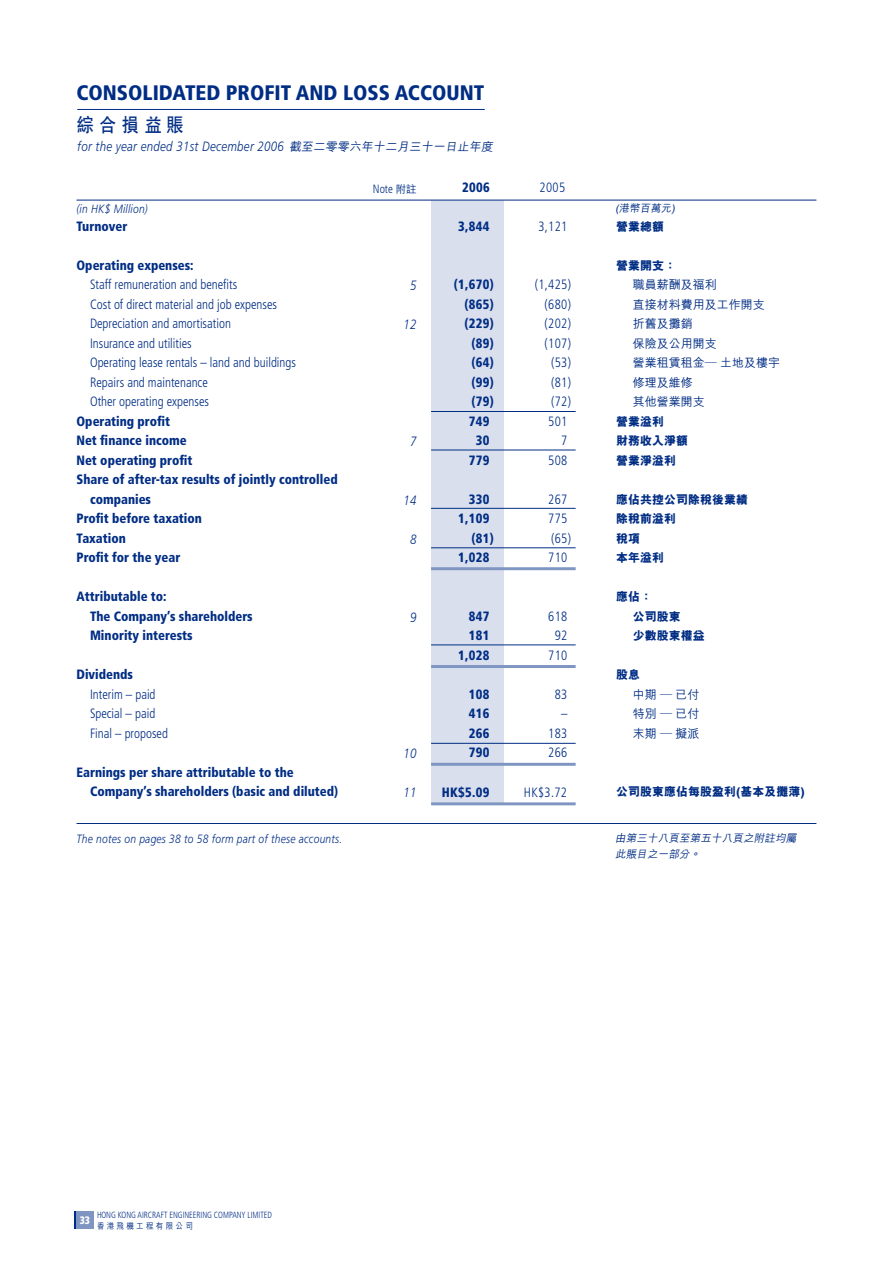
<style>
.page{position:relative;width:893px;height:1263px;background:#fff}
.page>*{position:absolute;margin:0;border:0;box-sizing:border-box;transform-origin:0 0}
.t1{font:900 condensed 21px "Frutiger LT Std";color:#002d84}
.t2{font:700 19.5px "C Hei 2";color:#002d84;scale:.9 1}
.t3{font:900 condensed 13.5px/19.5px "Frutiger LT Std";color:#002d84;scale:.95 1}
.t4{font:300 condensed 13.5px/19.5px "Frutiger LT Std";color:#002d84;scale:.95 1}
.t5{font:300 condensed 13.5px/19.5px "Frutiger LT Std";letter-spacing:.025em;color:#002d84;text-align:right;scale:.95 1}
.t6{font:italic 300 13.5px "Frutiger LT Std";letter-spacing:.025em;color:#002d84;scale:.85 1}
.t7{font:900 condensed 13.5px/19.5px "Frutiger LT Std";letter-spacing:.025em;color:#002d84;text-align:right;scale:.95 1}
.t8{font:500 12px/19.5px "M Hei";color:#002d84}
.t9{font:800 12px/19.5px "M Hei";color:#002d84}
.t10{font:italic 300 12px "Frutiger LT Std";letter-spacing:.025em;color:#002d84;scale:.85 1}
.t11{font:300 condensed 12px "Frutiger LT Std";color:#002d84;scale:.95 1}
.t12{font:900 condensed 10.8px "Frutiger LT Std";color:#fff;scale:.9 1}
.t13{font:italic 500 10.65px/16px "M Hei";color:#002d84}
.t14{font:500 10.5px "M Hei";color:#002d84}
.t15{font:300 condensed 9px "Frutiger LT Std";color:#002d84;scale:.9 1}
.t16{font:500 8.4px "M Hei";letter-spacing:.3em;color:#002d84;scale:.9 1}
.s1{font-family:"M Hei";font-weight:500;font-stretch:normal;font-size:10.5px}
</style>
<div class="page">
<div style="left:76px;top:1211px;width:18px;height:18px;background:#8096c2"></div>
<svg style="left:74px;top:1211px;width:2px;height:18px"></svg>
<div style="left:431px;top:200px;width:72px;height:604px;background:#d9dfed"></div>
<hr style="left:77px;top:200px;width:739px;height:1px;background:#002d84">
<hr style="left:431px;top:411px;width:145px;height:1px;background:#002d84">
<hr style="left:431px;top:450px;width:145px;height:1px;background:#002d84">
<hr style="left:431px;top:508px;width:145px;height:1px;background:#002d84">
<hr style="left:431px;top:644px;width:145px;height:1px;background:#002d84">
<hr style="left:431px;top:743px;width:145px;height:1px;background:#002d84">
<hr style="left:431px;top:763px;width:145px;height:3px;background:#8096c2">
<hr style="left:431px;top:802px;width:145px;height:3px;background:#8096c2">
<hr style="left:431px;top:567px;width:145px;height:3px;background:#8096c2">
<hr style="left:431px;top:547px;width:145px;height:1px;background:#002d84">
<hr style="left:431px;top:665px;width:145px;height:3px;background:#8096c2">
<hr style="left:77px;top:823px;width:739px;height:1px;background:#002d84">
<hr style="left:77px;top:109px;width:408px;height:1px;background:#002d84">
<h1 class="t1" style="left:77px;top:80px;width:409px">CONSOLIDATED PROFIT AND LOSS ACCOUNT</h1>
<h2 class="t2" style="left:77px;top:114px;width:121px">綜 合 損 益 賬</h2>
<p class="t8" style="left:289px;top:137px;width:207px">截至二零零六年十二月三十一日止年度</p>
<p class="t6" style="left:77px;top:139px;width:245px">for the year ended 31st December 2006</p>
<p class="t10" style="left:77px;top:202px;width:85px">(in HK$ Million)</p>
<p class="t3" style="left:77px;top:216px;width:55px">Turnover</p>
<p class="t3" style="left:77px;top:255px;width:125px">Operating expenses:</p>
<p class="t4" style="left:90px;top:275px;width:218px">Staff remuneration and benefits<br>Cost of direct material and job expenses<br>Depreciation and amortisation<br>Insurance and utilities<br>Operating lease rentals – land and buildings<br>Repairs and maintenance<br>Other operating expenses</p>
<p class="t3" style="left:77px;top:411px;width:100px">Operating profit</p>
<p class="t3" style="left:77px;top:431px;width:118px">Net finance income</p>
<p class="t3" style="left:77px;top:450px;width:124px">Net operating profit</p>
<p class="t3" style="left:77px;top:470px;width:276px">Share of after-tax results of jointly controlled</p>
<p class="t3" style="left:90px;top:489px;width:66px">companies</p>
<p class="t3" style="left:77px;top:509px;width:134px">Profit before taxation</p>
<p class="t3" style="left:77px;top:528px;width:53px">Taxation</p>
<p class="t3" style="left:77px;top:548px;width:111px">Profit for the year</p>
<p class="t3" style="left:90px;top:587px;width:173px;text-indent:-14px">Attributable to:<br>The Company’s shareholders<br>Minority interests</p>
<p class="t3" style="left:77px;top:665px;width:61px">Dividends</p>
<p class="t4" style="left:90px;top:685px;width:84px">Interim – paid<br>Special – paid<br>Final – proposed</p>
<p class="t3" style="left:90px;top:762px;width:263px;text-indent:-14px">Earnings per share attributable to the<br>Company’s shareholders (basic and diluted)</p>
<p class="t10" style="left:77px;top:832px;width:314px">The notes on pages 38 to 58 form part of these accounts.</p>
<p class="t11" style="left:373px;top:182px;width:48px">Note <span class="s1">附註</span></p>
<p class="t6" style="left:410px;top:278px;width:9px">5</p>
<p class="t6" style="left:403px;top:317px;width:17px">12</p>
<p class="t6" style="left:410px;top:434px;width:9px">7</p>
<p class="t6" style="left:403px;top:492px;width:17px">14</p>
<p class="t6" style="left:410px;top:531px;width:9px">8</p>
<p class="t6" style="left:410px;top:609px;width:9px">9</p>
<p class="t6" style="left:403px;top:746px;width:17px">10</p>
<p class="t6" style="left:403px;top:785px;width:17px">11</p>
<p class="t3" style="left:462px;top:178px;width:31px">2006</p>
<p class="t3" style="left:458px;top:216px;width:34px">3,844</p>
<p class="t3" style="left:454px;top:275px;width:44px">(1,670)</p>
<p class="t3" style="left:464px;top:294px;width:32px">(865)</p>
<p class="t3" style="left:464px;top:314px;width:32px">(229)</p>
<p class="t3" style="left:471px;top:333px;width:25px">(89)</p>
<p class="t3" style="left:471px;top:353px;width:25px">(64)</p>
<p class="t3" style="left:471px;top:372px;width:25px">(99)</p>
<p class="t3" style="left:471px;top:392px;width:25px">(79)</p>
<p class="t3" style="left:469px;top:411px;width:23px">749</p>
<p class="t3" style="left:476px;top:431px;width:16px">30</p>
<p class="t3" style="left:469px;top:450px;width:23px">779</p>
<p class="t3" style="left:469px;top:489px;width:23px">330</p>
<p class="t3" style="left:458px;top:509px;width:34px">1,109</p>
<p class="t3" style="left:471px;top:528px;width:25px">(81)</p>
<p class="t3" style="left:458px;top:548px;width:34px">1,028</p>
<p class="t7" style="left:458px;top:606px;width:34px">847<br>181<br>1,028</p>
<p class="t3" style="left:469px;top:684px;width:23px;text-align:justify">108<br>416<br>266<br>790</p>
<p class="t3" style="left:442px;top:783px;width:52px">HK$5.09</p>
<p class="t4" style="left:540px;top:178px;width:28px">2005</p>
<p class="t4" style="left:538px;top:216px;width:32px">3,121</p>
<p class="t5" style="left:535px;top:275px;width:40px">(1,425) (680) (202) (107) (53) (81) (72)<br>501<br>7<br>508</p>
<p class="t5" style="left:548px;top:489px;width:25px;text-align:left">267<br>775 (65)<br>710</p>
<p class="t4" style="left:548px;top:606px;width:22px;text-align:center">618<br>92<br>710</p>
<p class="t4" style="left:548px;top:684px;width:22px;text-align:right">83 –<br>183<br>266</p>
<p class="t4" style="left:524px;top:783px;width:47px">HK$3.72</p>
<p class="t14" style="left:615px;top:202px;width:63px">(港幣百萬元)</p>
<p class="t9" style="left:616px;top:217px;width:49px">營業總額</p>
<p class="t9" style="left:616px;top:256px;width:61px">營業開支：</p>
<p class="t8" style="left:633px;top:275px;width:149px">職員薪酬及福利<br>直接材料費用及工作開支<br>折舊及攤銷<br>保險及公用開支<br>營業租賃租金— 土地及樓宇修理及維修<br>其他營業開支</p>
<p class="t9" style="left:616px;top:412px;width:73px">營業溢利<br>財務收入淨額營業淨溢利</p>
<p class="t9" style="left:616px;top:490px;width:133px">應佔共控公司除稅後業績除稅前溢利<br>稅項<br>本年溢利</p>
<p class="t9" style="left:633px;top:588px;width:73px;text-indent:-16px">應佔：<br>公司股東<br>少數股東權益</p>
<p class="t9" style="left:616px;top:666px;width:25px">股息</p>
<p class="t8" style="left:633px;top:685px;width:68px;text-align:justify">中期 — 已付特別 — 已付末期 — 擬派</p>
<p class="t9" style="left:616px;top:783px;width:190px">公司股東應佔每股盈利(基本及攤薄)</p>
<p class="t13" style="left:615px;top:830px;width:185px">由第三十八頁至第五十八頁之附註均屬此賬目之一部分。</p>
<p class="t15" style="left:97px;top:1210px;width:196px">HONG KONG AIRCRAFT ENGINEERING COMPANY LIMITED</p>
<p class="t16" style="left:97px;top:1221px;width:108px">香港飛機工程有限公司</p>
<p class="t12" style="left:80px;top:1214px;width:13px">33</p>
</div>
